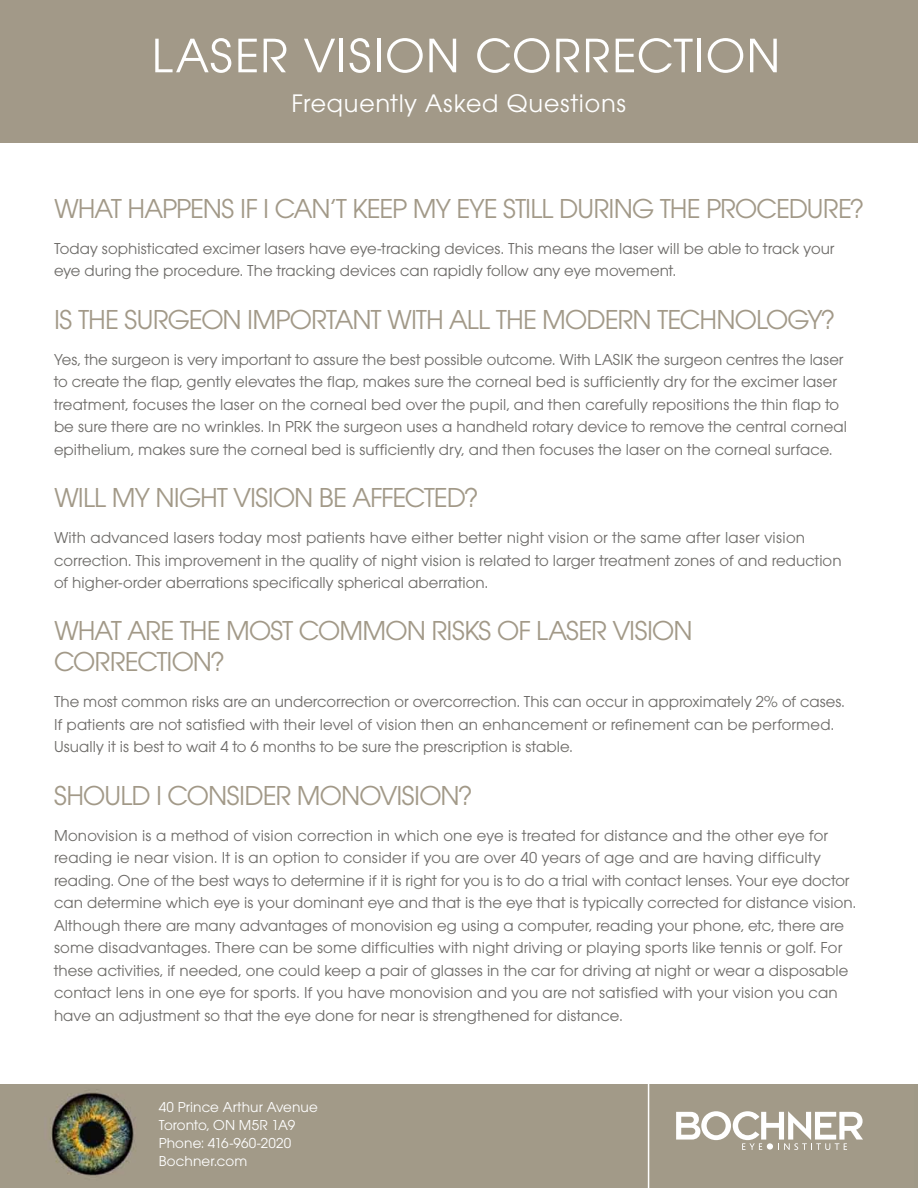
<style>
.page{position:relative;width:918px;height:1188px;background:#fff}
.page>*{position:absolute;margin:0;border:0;box-sizing:border-box;transform-origin:0 0}
.t1{font:50.4px "Avant Garde ITC";letter-spacing:.025em;color:#fff}
.t2{font:28.5px/30.8px "Avant Garde ITC";letter-spacing:-.03em;color:#a29988}
.t3{font:26.4px "Avant Garde ITC";letter-spacing:.03em;color:#fff}
.t4{font:16.5px/22.5px "Avant Garde ITC";letter-spacing:.005em;color:#6d6b68}
.t5{font:15px/18px "Avant Garde ITC";letter-spacing:.005em;color:#fff}
</style>
<div class="page">
<div style="left:0;top:1084px;width:918px;height:104px;background:#a29a88"></div>
<hr style="left:648px;top:1079px;width:1px;height:109px;background:#fff">
<svg style="left:676px;top:1111px;width:187px;height:39px"></svg>
<div style="left:767px;top:1143px;width:6px;height:7px;background:#fff;border-radius:50%"></div>
<div style="left:0;top:0;width:918px;height:143px;background:#a29988"></div>
<h1 class="t1" style="left:152px;top:27px;width:630px">Laser Vision Correction</h1>
<h3 class="t3" style="left:291px;top:88px;width:337px">Frequently Asked Questions</h3>
<h2 class="t2" style="left:54px;top:193px;width:811px">What happens if I can’t keep my eye still during the procedure?</h2>
<p class="t4" style="left:54px;top:237px;width:782px">Today sophisticated excimer lasers have eye-tracking devices. This means the laser will be able to track your eye during the procedure. The tracking devices can rapidly follow any eye movement.</p>
<h2 class="t2" style="left:54px;top:304px;width:782px">Is the surgeon important with all the modern technology?</h2>
<p class="t4" style="left:54px;top:348px;width:791px">Yes, the surgeon is very important to assure the best possible outcome. With LAS IK the surgeon centres the laser to create the flap, gently elevates the flap, makes sure the corneal bed is sufficiently dry for the excimer laser treatment, focuses the laser on the corneal bed over the pupil, and then carefully repositions the thin flap to be sure there are no wrinkles. In PRK</p>
<p class="t4" style="left:54px;top:416px;width:795px;text-indent:262px">the surgeon uses a handheld rotary device to remove the central corneal epithelium, makes sure the corneal bed is sufficiently dry, and then focuses the laser on the corneal surface.</p>
<h2 class="t2" style="left:54px;top:482px;width:426px">Wi ll my night vision be affected?</h2>
<p class="t4" style="left:54px;top:526px;width:789px">With advanced lasers today most patients have either better night vision or the same after laser vision correction. This improvement in the quality of night vision is related to larger treatment zones of and reduction of higher-order aberrations specifically spherical aberration.</p>
<h2 class="t2" style="left:54px;top:616px;width:640px">What are the most common risks of laser vision correction?</h2>
<p class="t4" style="left:54px;top:691px;width:792px">The most common risks are an undercorrection or overcorrection. This can occur in approximately 2% of cases.<br>If patients are not satisfied with their level of vision then an enhancement or refinement can be performed.<br>Usually it is best to wait 4 to 6 months to be sure the prescription is stable.</p>
<h2 class="t2" style="left:54px;top:780px;width:420px">Should I consider monovision?</h2>
<p class="t4" style="left:54px;top:824px;width:804px">Monovision is a method of vision correction in which one eye is treated for distance and the other eye for reading ie near vision. It is an option to consider if you are over 40 years of age and are having difficulty reading. One of the best ways to determine if it is right for you is to do a trial with contact lenses. Your eye doctor can determine which eye is your dominant eye and that is the eye that is typically corrected for distance vision.<br>Although there are many advantages of monovision eg using a computer, reading your phone, etc, there are some disadvantages. There can be some difficulties with night driving or playing sports like tennis or golf. For these activities, if needed, one could keep a pair of glasses in the car for driving at night or wear a disposable contact lens in one eye for sports. If you have monovision and you are not satisfied with your vision you can have an adjustment so that the eye done for near is strengthened for distance.</p>
<p class="t5" style="left:159px;top:1098px;width:161px">40 Prince Arthur Avenue<br>Toronto, ON M 5R 1A9<br>Phone: 416-960-2020<br>Bochner.com</p>
</div>
